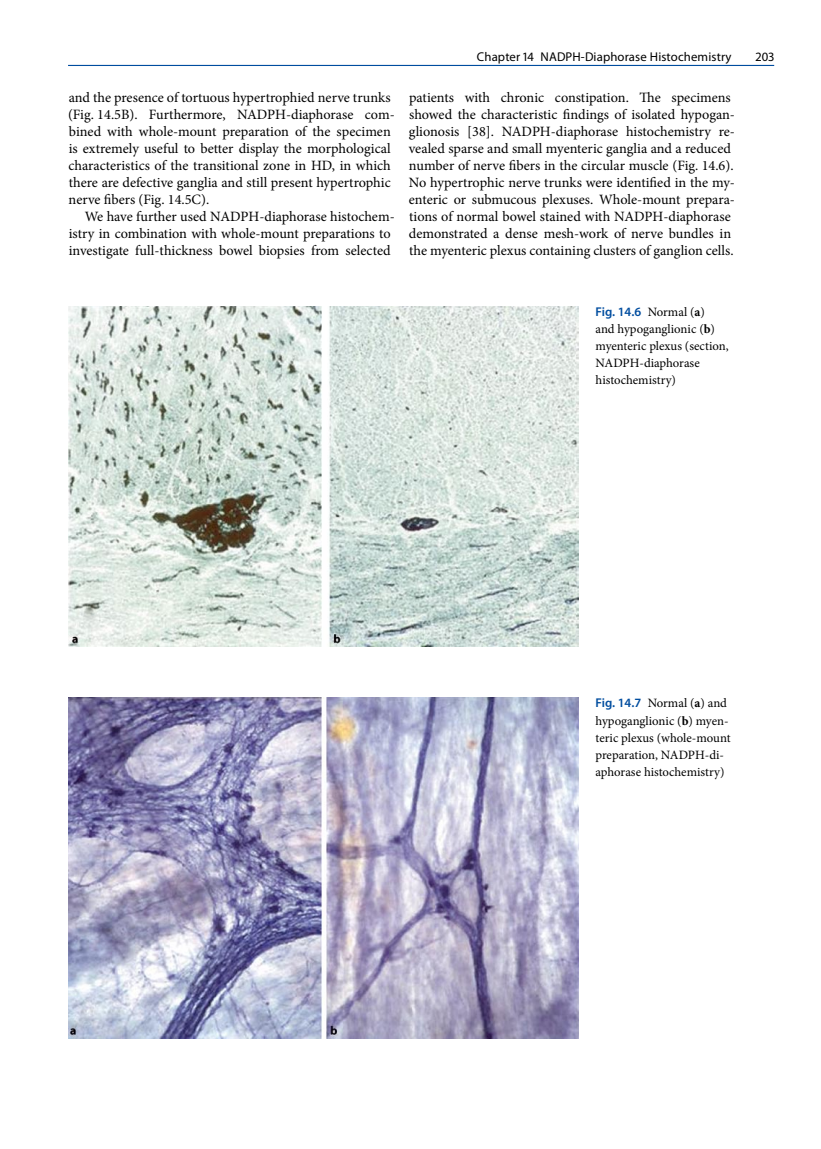
<style>
.page{position:relative;width:821px;height:1149px;background:#fff}
.page>*{position:absolute;margin:0;border:0;box-sizing:border-box;transform-origin:0 0}
.t1{font:14.25px/17px "Minion Pro";color:#000}
.t2{font:12.75px/17px "Minion Pro";color:#000}
.t3{font:12.75px "Myriad Pro";letter-spacing:.01em;color:#000}
.t4{font:600 12.75px "Myriad Pro";color:#004d9f}
.s1{font-family:"Minion Pro";font-weight:400;color:#000}
.s2{font-family:"Minion Pro";font-weight:700;color:#000}
.s3{font-weight:700}
.s4{font-family:"Myriad Pro";font-weight:600;color:#004d9f}
</style>
<div class="page">
<img style="left:68px;top:306px;width:510px;height:340px">
<img style="left:68px;top:697px;width:510px;height:340px">
<hr style="left:68px;top:65px;width:706px;height:1px;background:#004d9f">
<p class="t1" style="left:68px;top:89px;width:328px">and the presence of tortuous hypertrophied nerve trunks (Fig. 14.5B). Furthermore, NADPH-diaphorase com&shy;bined with whole-mount preparation of the specimen is extremely useful to better display the morphological characteristics of the transitional zone in HD, in which there are defective ganglia and still present hypertrophic nerve fibers (Fig. 14.5C).</p>
<p class="t1" style="left:69px;top:208px;width:327px;text-indent:16px">We have further used NADPH-diaphorase histochem&shy;istry in combination with whole-mount preparations to investigate full-thickness bowel biopsies from selected</p>
<p class="t3" style="left:477px;top:48px;width:256px">Chapter 14 NADPH-Diaphorase Histochemistry</p>
<p class="t3" style="left:756px;top:48px;width:20px">203</p>
<p class="t1" style="left:409px;top:89px;width:328px">patients with chronic constipation. The specimens showed the characteristic findings of isolated hypogan&shy;glionosis [38]. NADPH-diaphorase histochemistry re&shy;vealed sparse and small myenteric ganglia and a reduced number of nerve fibers in the circular muscle (Fig. 14.6).<br>No hypertrophic nerve trunks were identified in the my&shy;enteric or submucous plexuses. Whole-mount prepara&shy;tions of normal bowel stained with NADPH-diaphorase demonstrated a dense mesh-work of nerve bundles in the myenteric plexus containing clusters of ganglion cells.</p>
<p class="t4" style="left:595px;top:303px;width:111px">Fig. 14.6 <span class="s1">Normal (</span><span class="s2">a</span><span class="s1">)</span></p>
<p class="t2" style="left:595px;top:320px;width:135px">and hypoganglionic (<span class="s3">b</span>) myenteric plexus (section,<br>NADPH-diaphorase histochemistry)</p>
<p class="t2" style="left:595px;top:694px;width:137px"><span class="s4">Fig. 14.7</span> Normal (<span class="s3">a</span>) and hypoganglionic (<span class="s3">b</span>) myen&shy;teric plexus (whole-mount preparation, NADPH-di&shy;aphorase histochemistry)</p>
</div>
